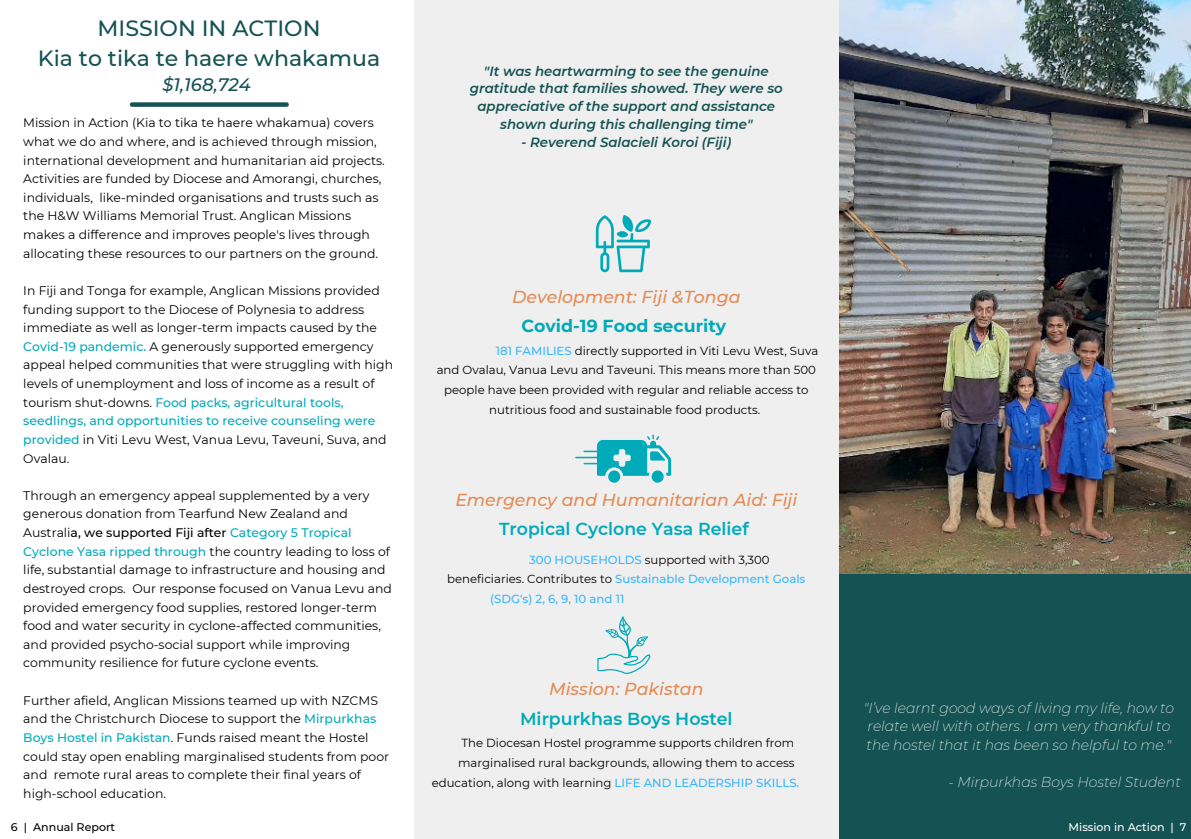
<style>
.page{position:relative;width:1191px;height:839px;background:#fff}
.page>*{position:absolute;margin:0;border:0;box-sizing:border-box;transform-origin:0 0}
.t1{font:500 22px "Montserrat";color:#155253}
.t2{font:italic 500 18px "Montserrat";color:#155253}
.t3{font:italic 500 17.4px "Montserrat";color:#e48b54}
.t4{font:600 17.4px "Montserrat";color:#00aab9}
.t5{font:700 17.4px "Montserrat";color:#00aab9}
.t6{font:italic 200 14px/18.6px "Montserrat";color:#fff}
.t7{font:italic 600 13.4px/17.8px "Montserrat";color:#155253;text-align:center}
.t8{font:12.4px/18.6px "Montserrat";color:#000}
.t9{font:11.8px "Montserrat";color:#000}
.t10{font:500 11.8px/19.8px "Montserrat";color:#38b6ff}
.t11{font:500 11.2px "Montserrat";color:#fff}
.t12{font:500 11.2px "Montserrat";color:#000}
.s1{font-weight:500;color:#00aab9}
.s2{font-weight:500}
.s3{font-weight:500;color:#38b6ff}
.s4{font-weight:400;color:#000}
</style>
<div class="page">
<div style="left:132px;top:102px;width:155px;height:5px;background:#155253"></div>
<img style="left:839px;top:0;width:352px;height:573px">
<div style="left:414px;top:0;width:425px;height:838px;background:#efefef"></div>
<div style="left:839px;top:573px;width:352px;height:265px;background:#155253"></div>
<svg style="left:596px;top:215px;width:55px;height:57px"></svg>
<svg style="left:575px;top:434px;width:96px;height:48px"></svg>
<svg style="left:597px;top:616px;width:54px;height:58px"></svg>
<p class="t1" style="left:98px;top:14px;width:224px">MISSION IN ACTION</p>
<p class="t1" style="left:38px;top:44px;width:344px">Kia to tika te haere whakamua</p>
<p class="t2" style="left:162px;top:74px;width:90px">$1,168,724</p>
<p class="t8" style="left:23px;top:113px;width:363px">Mission in Action (Kia to tika te haere whakamua) covers what we do and where, and is achieved through mission, international development and humanitarian aid projects.<br>Activities are funded by Diocese and Amorangi, churches, individuals, like-minded organisations and trusts such as the H&amp;W Williams Memorial Trust. Anglican Missions makes a difference and improves people's lives through allocating these resources to our partners on the ground.</p>
<p class="t8" style="left:23px;top:281px;width:371px">In Fiji and Tonga for example, Anglican Missions provided funding support to the Diocese of Polynesia to address immediate as well as longer-term impacts caused by the <span class="s1">Covid-19 pandemic.</span> A generously supported emergency appeal helped communities that were struggling with high levels of unemployment and loss of income as a result of tourism shut-downs. <span class="s1">Food packs, agricultural tools, seedlings, and opportunities to receive counseling were provided</span> in Viti Levu West, Vanua Levu, Taveuni, Suva, and Ovalau.</p>
<p class="t8" style="left:23px;top:486px;width:370px">Through an emergency appeal supplemented by a very generous donation from Tearfund New Zealand and Australi<span class="s2">a, we supported Fiji after</span> <span class="s1">Category 5 Tropical Cyclone Yasa ripped through</span> the country leading to loss of life, substantial damage to infrastructure and housing and destroyed crops. Our response focused on Vanua Levu and provided emergency food supplies, restored longer-term food and water security in cyclone-affected communities, and provided psycho-social support while improving community resilience for future cyclone events.</p>
<p class="t8" style="left:23px;top:691px;width:367px">Further afield, Anglican Missions teamed up with NZCMS and the Christchurch Diocese to support the <span class="s1">Mirpurkhas Boys Hostel in Pakistan</span>. Funds raised meant the Hostel could stay open enabling marginalised students from poor and remote rural areas to complete their final years of high-school education.</p>
<p class="t6" style="left:864px;top:698px;width:312px">"I’ve learnt good ways of living my life, how to relate well with others. I am very thankful to the hostel that it has been so helpful to me."</p>
<p class="t7" style="left:470px;top:62px;width:314px">"It was heartwarming to see the genuine gratitude that families showed. They were so appreciative of the support and assistance shown during this challenging time"</p>
<p class="t7" style="left:521px;top:133px;width:211px">- Reverend Salacieli Koroi (Fiji)</p>
<p class="t3" style="left:512px;top:286px;width:230px">Development: Fiji &amp;Tonga</p>
<p class="t5" style="left:521px;top:315px;width:206px">Covid-19 Food security</p>
<p class="t9" style="left:496px;top:343px;width:324px"><span class="s3">181 FAMILIES</span> directly supported in Viti Levu West, Suva</p>
<p class="t9" style="left:437px;top:363px;width:381px">and Ovalau, Vanua Levu and Taveuni. This means more than 500</p>
<p class="t9" style="left:444px;top:382px;width:366px">people have been provided with regular and reliable access to</p>
<p class="t9" style="left:489px;top:402px;width:273px">nutritious food and sustainable food products.</p>
<p class="t3" style="left:455px;top:489px;width:344px">Emergency and Humanitarian Aid: Fiji</p>
<p class="t4" style="left:499px;top:518px;width:251px">Tropical Cyclone Yasa Relief</p>
<p class="t9" style="left:529px;top:552px;width:242px"><span class="s3">300 HOUSEHOLDS</span> supported with 3,300</p>
<p class="t10" style="left:490px;top:569px;width:317px;text-indent:-43px"><span class="s4">beneficiaries. Contributes to</span> Sustainable Development Goals (SDG's) 2, 6, 9, 10 and 11</p>
<p class="t3" style="left:549px;top:678px;width:156px">Mission: Pakistan</p>
<p class="t4" style="left:520px;top:707px;width:214px">Mirpurkhas Boys Hostel</p>
<p class="t9" style="left:462px;top:735px;width:334px">The Diocesan Hostel programme supports children from</p>
<p class="t9" style="left:458px;top:755px;width:338px">marginalised rural backgrounds, allowing them to access</p>
<p class="t9" style="left:432px;top:775px;width:369px">education, along with learning <span class="s3">LIFE AND LEADERSHIP SKILLS.</span></p>
<p class="t6" style="left:949px;top:773px;width:234px">- Mirpurkhas Boys Hostel Student</p>
<p class="t12" style="left:11px;top:819px;width:106px">6 | Annual Report</p>
<p class="t11" style="left:1069px;top:819px;width:119px">Mission in Action | 7</p>
</div>
